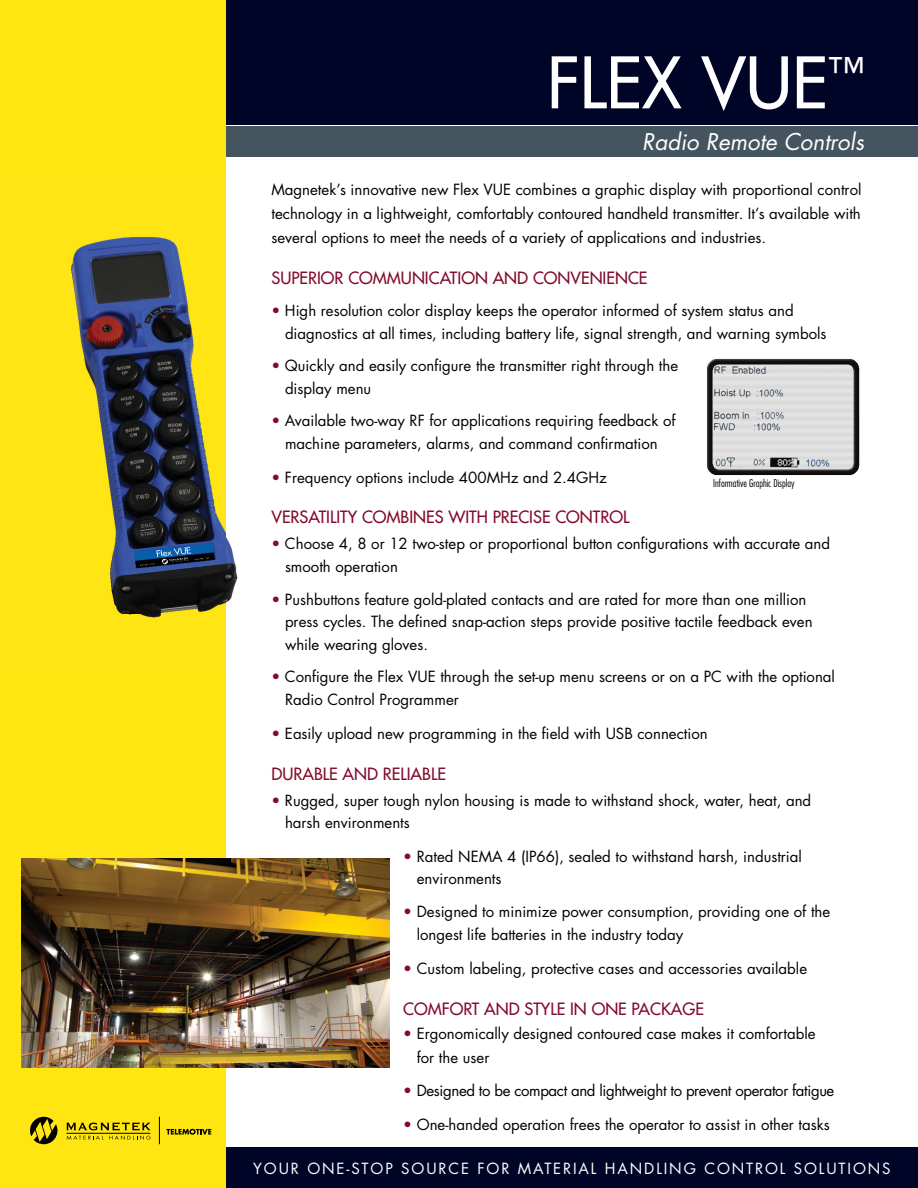
<style>
.page{position:relative;width:918px;height:1188px;background:#fff}
.page>*{position:absolute;margin:0;border:0;box-sizing:border-box;transform-origin:0 0}
.t1{font:69px "Futura";color:#fff}
.t2{font:italic 22.5px "Futura";color:#fff}
.t3{font:16.5px "Futura";color:#830b2c}
.t4{font:15px/22.5px "Futura";color:#000}
.t5{font:15px "Futura";letter-spacing:-.025em;color:#000}
.t6{font:15px "Futura";letter-spacing:.125em;color:#fff}
.t7{font:300 condensed 10.5px "Futura";color:#000}
.s1{color:#830b2c}
</style>
<div class="page">
<div style="left:170px;top:1148px;width:748px;height:40px;background:#000426"></div>
<div style="left:165px;top:126px;width:753px;height:31px;background:#455560"></div>
<div style="left:163px;top:0;width:755px;height:124px;background:#000426"></div>
<div style="left:0;top:0;width:226px;height:1188px;background:#ffe512"></div>
<img style="left:71px;top:237px;width:167px;height:381px">
<svg style="left:30px;top:1117px;width:27px;height:27px"></svg>
<svg style="left:66px;top:1122px;width:85px;height:18px"></svg>
<svg style="left:166px;top:1129px;width:45px;height:6px"></svg>
<svg style="left:159px;top:1117px;width:1px;height:27px"></svg>
<img style="left:707px;top:358px;width:153px;height:118px">
<img style="left:21px;top:859px;width:369px;height:209px">
<h1 class="t1" style="left:547px;top:48px;width:319px">FLEX VUE<sup>™</sup></h1>
<h2 class="t2" style="left:642px;top:129px;width:223px">Radio Remote Controls</h2>
<p class="t4" style="left:271px;top:179px;width:592px;line-height:24px;text-align:justify">Magnetek’s innovative new Flex VUE combines a graphic display with proportional control technology in a lightweight, comfortably contoured handheld transmitter. It’s available with several options to meet the needs of a variety of applications and industries.</p>
<p class="t3" style="left:271px;top:269px;width:378px">SUPERIOR COMMUNICATION AND CONVENIENCE</p>
<p class="t4" style="left:285px;top:301px;width:543px;text-indent:-14px"><span class="s1">•</span> High resolution color display keeps the operator informed of system status and diagnostics at all times, including battery life, signal strength, and warning symbols</p>
<p class="t4" style="left:285px;top:355px;width:395px;text-indent:-14px"><span class="s1">•</span> Quickly and easily configure the transmitter right through the display menu</p>
<p class="t4" style="left:271px;top:410px;width:406px;text-align:center"><span class="s1">•</span> Available two-way RF for applications requiring feedback of machine parameters, alarms, and command confirmation</p>
<p class="t4" style="left:271px;top:467px;width:337px"><span class="s1">•</span> Frequency options include 400MHz and 2.4GHz</p>
<p class="t3" style="left:271px;top:509px;width:359px">VERSATILITY COMBINES WITH PRECISE CONTROL</p>
<p class="t4" style="left:285px;top:533px;width:547px;text-indent:-14px"><span class="s1">•</span> Choose 4, 8 or 12 two-step or proportional button configurations with accurate and smooth operation</p>
<p class="t4" style="left:285px;top:589px;width:529px;text-indent:-14px"><span class="s1">•</span> Pushbuttons feature gold-plated contacts and are rated for more than one million press cycles. The defined snap-action steps provide positive tactile feedback even while wearing gloves.</p>
<p class="t4" style="left:285px;top:667px;width:552px;text-indent:-14px"><span class="s1">•</span> Configure the Flex VUE through the set-up menu screens or on a PC with the optional<br>Radio Control Programmer</p>
<p class="t4" style="left:271px;top:724px;width:438px"><span class="s1">•</span> Easily upload new programming in the field with USB connection</p>
<p class="t3" style="left:271px;top:766px;width:176px">DURABLE AND RELIABLE</p>
<p class="t4" style="left:285px;top:790px;width:528px;text-indent:-14px"><span class="s1">•</span> Rugged, super tough nylon housing is made to withstand shock, water, heat, and harsh environments</p>
<p class="t4" style="left:417px;top:846px;width:387px;text-indent:-14px"><span class="s1">•</span> Rated NEMA 4 (IP66), sealed to withstand harsh, industrial environments</p>
<p class="t4" style="left:417px;top:902px;width:415px;text-indent:-14px"><span class="s1">•</span> Designed to minimize power consumption, providing one of the longest life batteries in the industry today</p>
<p class="t4" style="left:403px;top:959px;width:405px"><span class="s1">•</span> Custom labeling, protective cases and accessories available</p>
<p class="t3" style="left:403px;top:1001px;width:302px">COMFORT AND STYLE IN ONE PACKAGE</p>
<p class="t4" style="left:417px;top:1023px;width:400px;line-height:24px;text-indent:-14px"><span class="s1">•</span> Ergonomically designed contoured case makes it comfortable for the user</p>
<p class="t5" style="left:403px;top:1083px;width:433px"><span class="s1">•</span> Designed to be compact and lightweight to prevent operator fatigue</p>
<p class="t4" style="left:403px;top:1114px;width:428px"><span class="s1">•</span> One-handed operation frees the operator to assist in other tasks</p>
<p class="t7" style="left:713px;top:479px;width:83px">Informative Graphic Display</p>
<p class="t6" style="left:253px;top:1162px;width:639px">YOUR ONE-STOP SOURCE FOR MATERIAL HANDLING CONTROL SOLUTIONS</p>
</div>
